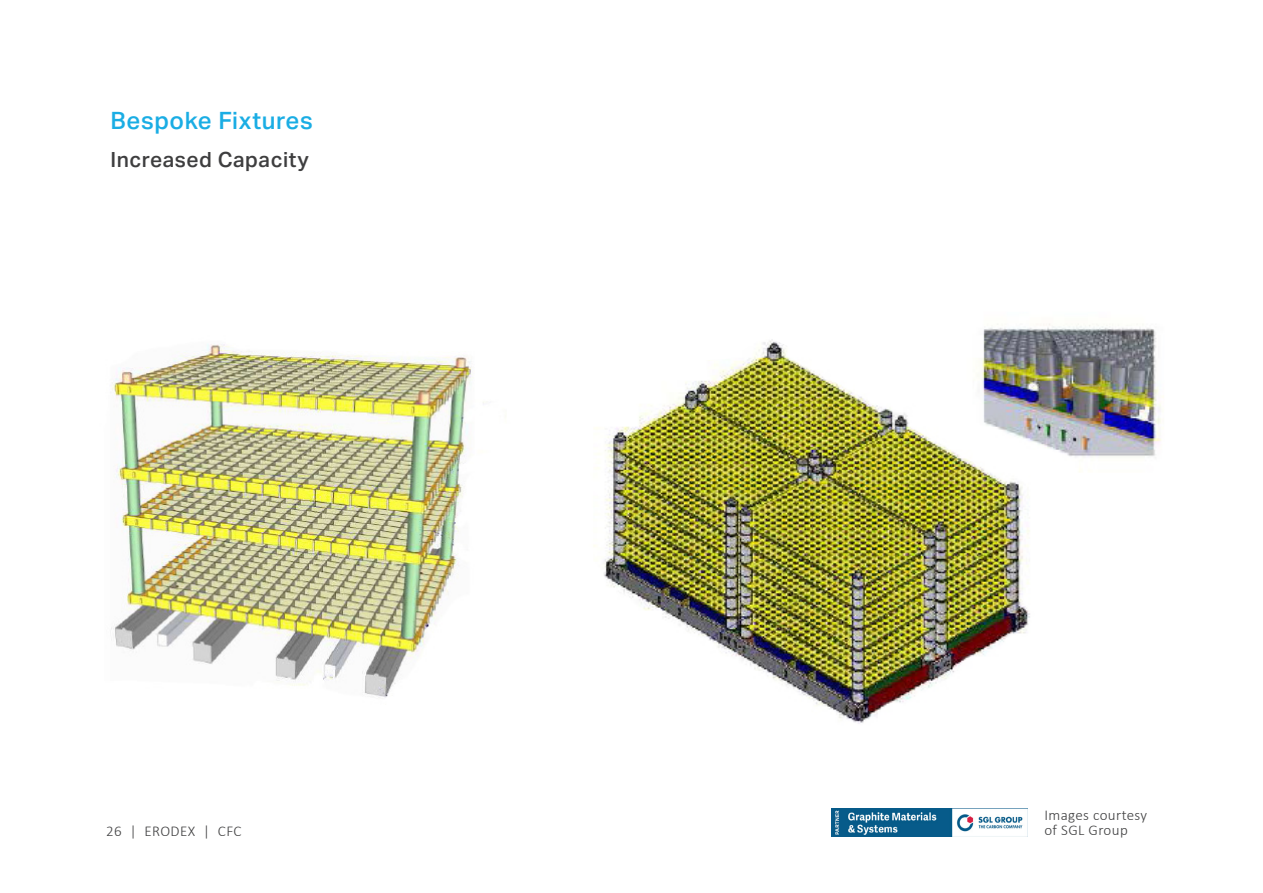
<style>
.page{position:relative;width:1263px;height:893px;background:#fff}
.page>*{position:absolute;margin:0;border:0;box-sizing:border-box;transform-origin:0 0}
.t1{font:500 24px "Aktiv Grotesk";letter-spacing:.025em;color:#1aade4}
.t2{font:500 21px "Aktiv Grotesk";letter-spacing:.025em;color:#3e3e3f}
.t3{font:300 15px/15px "Calibri";letter-spacing:.025em;color:#3e3e3f}
</style>
<div class="page">
<img style="left:832px;top:809px;width:196px;height:27px">
<img style="left:593px;top:323px;width:571px;height:401px">
<img style="left:111px;top:344px;width:373px;height:354px">
<p class="t1" style="left:111px;top:106px;width:204px">Bespoke Fixtures</p>
<p class="t2" style="left:111px;top:147px;width:200px">Increased Capacity</p>
<p class="t3" style="left:106px;top:824px;width:137px">26 | ERODEX | CFC</p>
<p class="t3" style="left:1044px;top:807px;width:104px">Images courtesy of SGL Group</p>
</div>
